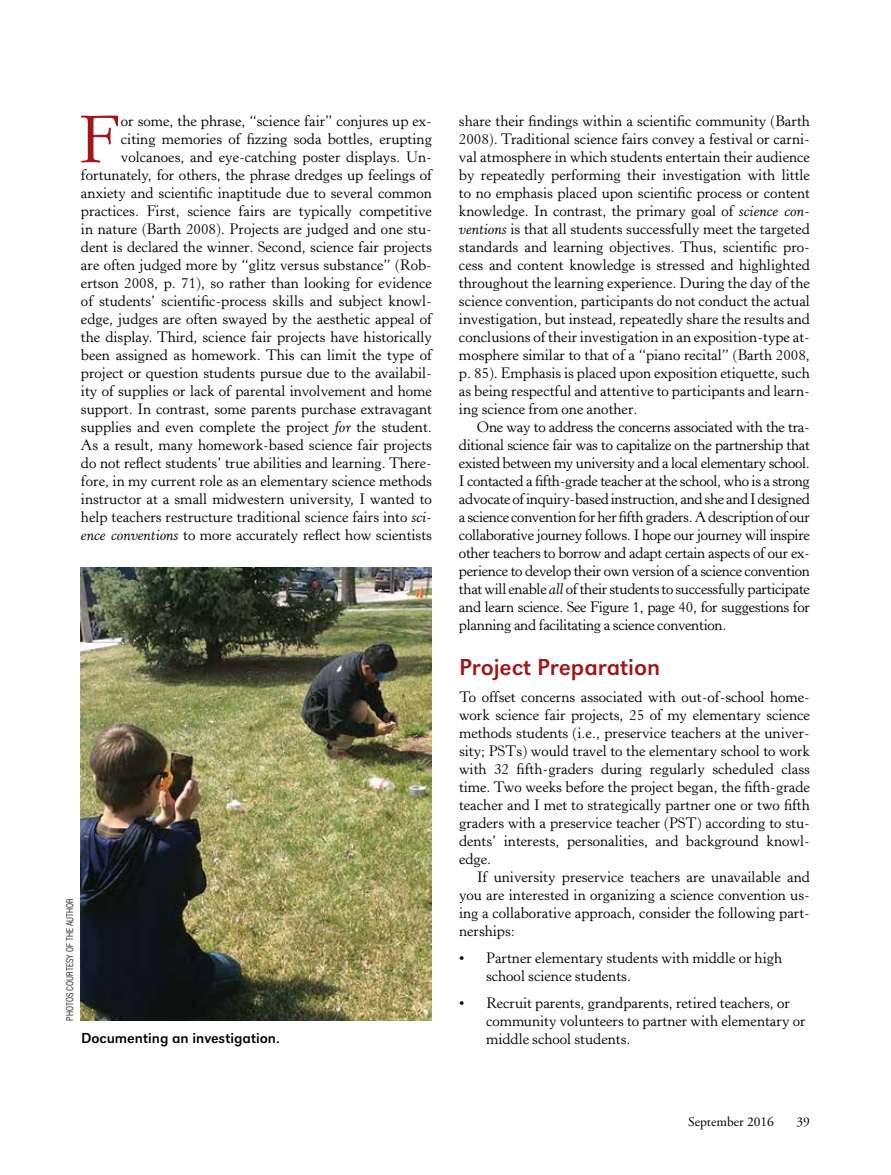
<style>
.page{position:relative;width:891px;height:1175px;background:#fff}
.page>*{position:absolute;margin:0;border:0;box-sizing:border-box;transform-origin:0 0}
.t1{font:66px "Horley Old Style MT Std";color:#a0171a}
.t2{font:24px "URW Grotesk TOT";color:#a0171a}
.t3{font:15px/18px "Horley Old Style MT Std";color:#000;text-align:justify}
.t4{font:15px "URW Grotesk TOT";color:#000}
.t5{font:13.5px "Adobe Garamond Pro";color:#000}
.t6{font:300 condensed 9px "Helvetica LT Std";color:#000}
.s1{font-style:italic}
</style>
<div class="page">
<img style="left:80px;top:568px;width:352px;height:452px">
<p class="t3" style="left:81px;top:112px;width:353px;text-align:right">or some, the phrase, “science fair” conjures up ex-<br>citing memories of fizzing soda bottles, erupting volcanoes, and eye-catching poster displays. Un&shy;fortunately, for others, the phrase dredges up feelings of anxiety and scientific inaptitude due to several common practices. First, science fairs are typically competitive in nature (Barth 2008). Projects are judged and one stu&shy;dent is declared the winner. Second, science fair projects are often judged more by “glitz versus substance” (Rob&shy;ertson 2008, p. 71), so rather than looking for evidence of students’ scientific-process skills and subject knowl&shy;edge, judges are often swayed by the aesthetic appeal of the display. Third, science fair projects have historically been assigned as homework. This can limit the type of project or question students pursue due to the availabil&shy;ity of supplies or lack of parental involvement and home support. In contrast, some parents purchase extravagant supplies and even complete the project <span class="s1">for</span> the student.<br>As a result, many homework-based science fair projects do not reflect students’ true abilities and learning. There&shy;fore, in my current role as an elementary science methods instructor at a small midwestern university, I wanted to help teachers restructure traditional science fairs into <span class="s1">sci&shy;ence conventions</span> to more accurately reflect how scientists</p>
<p class="t3" style="left:459px;top:112px;width:353px">share their findings within a scientific community (Barth 2008). Traditional science fairs convey a festival or carni&shy;val atmosphere in which students entertain their audience by repeatedly performing their investigation with little to no emphasis placed upon scientific process or content knowledge. In contrast, the primary goal of <span class="s1">science con&shy;ventions</span> is that all students successfully meet the targeted standards and learning objectives. Thus, scientific pro&shy;cess and content knowledge is stressed and highlighted throughout the learning experience. During the day of the science convention, participants do not conduct the actual investigation, but instead, repeatedly share the results and conclusions of their investigation in an exposition-type at&shy;mosphere similar to that of a “piano recital” (Barth 2008, p. 85). Emphasis is placed upon exposition etiquette, such as being respectful and attentive to participants and learn&shy;ing science from one another.</p>
<h1 class="t1" style="left:79px;top:100px;width:43px">F</h1>
<p class="t3" style="left:459px;top:418px;width:353px;text-indent:18px">One way to address the concerns associated with the tra&shy;ditional science fair was to capitalize on the partnership that existed between my university and a local elementary school.<br>I contacted a fifth-grade teacher at the school, who is a strong advocate of inquiry-based instruction, and she and I designed a science convention for her fifth graders. A description of our collaborative journey follows. I hope our journey will inspire other teachers to borrow and adapt certain aspects of our ex&shy;perience to develop their own version of a science convention that will enable <span class="s1">all</span> of their students to successfully participate and learn science. See Figure 1, page 40, for suggestions for planning and facilitating a science convention.</p>
<h2 class="t2" style="left:459px;top:653px;width:203px">Project Preparation</h2>
<p class="t3" style="left:459px;top:688px;width:353px">To offset concerns associated with out-of-school home&shy;work science fair projects, 25 of my elementary science methods students (i.e., preservice teachers at the univer&shy;sity; PSTs) would travel to the elementary school to work with 32 fifth-graders during regularly scheduled class time. Two weeks before the project began, the fifth-grade teacher and I met to strategically partner one or two fifth graders with a preservice teacher (PST) according to stu&shy;dents’ interests, personalities, and background knowl&shy;edge.</p>
<p class="t3" style="left:459px;top:868px;width:352px;text-indent:18px">If university preservice teachers are unavailable and you are interested in organizing a science convention us&shy;ing a collaborative approach, consider the following part&shy;nerships:</p>
<p class="t3" style="left:486px;top:949px;width:298px;text-indent:-27px">• Partner elementary students with middle or high school science students.</p>
<p class="t3" style="left:486px;top:994px;width:321px;text-align:left;text-indent:-27px">• Recruit parents, grandparents, retired teachers, or community volunteers to partner with elementary or middle school students.</p>
<p class="t6" style="left:64px;top:1020px;width:124px;rotate:-90deg">PHOTOS COURTESY OF THE AUTHOR</p>
<p class="t4" style="left:81px;top:1029px;width:200px">Documenting an investigation.</p>
<p class="t5" style="left:688px;top:1113px;width:87px">September 2016</p>
<p class="t5" style="left:796px;top:1113px;width:15px">39</p>
</div>
